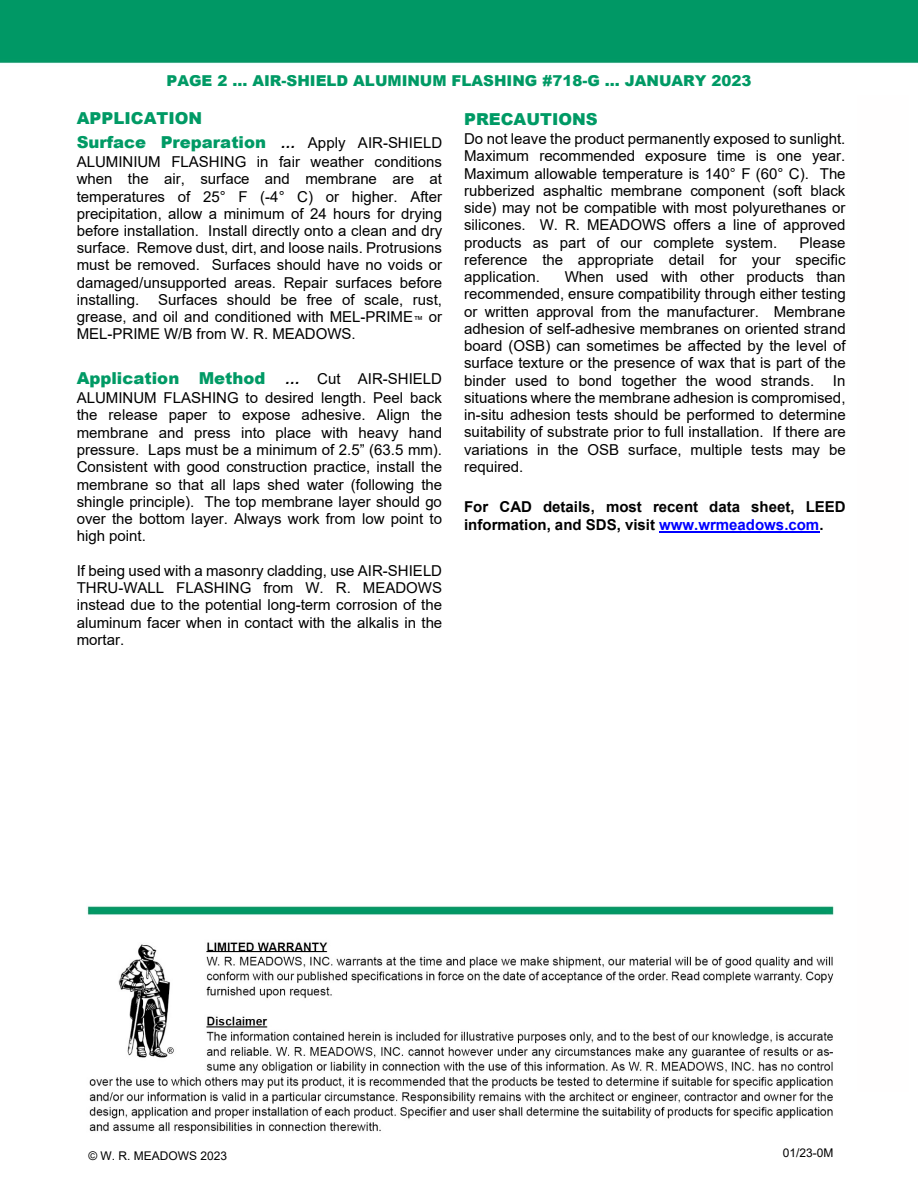
<style>
.page{position:relative;width:918px;height:1188px;background:#fff}
.page>*{position:absolute;margin:0;border:0;box-sizing:border-box;transform-origin:0 0}
.t1{font:900 16.5px/23.2px "Arial";color:#009a65}
.t2{font:15px/17.2px "Arial";color:#000;text-align:justify}
.t3{font:700 15px/17.2px "Arial";color:#000}
.t4{font:900 15px "Arial";color:#009a65}
.t5{font:12px "Arial";color:#000}
.s1{font-weight:700;font-style:italic;font-size:15px;color:#000}
.s2{font-weight:400;font-size:15px;color:#000}
.s3{color:#00f}
.s4{font-size:9.75px}
</style>
<div class="page">
<img style="left:0;top:0;width:918px;height:1134px">
<div style="left:0;top:238px;width:918px;height:238px;background:#fff"></div>
<div style="left:453px;top:101px;width:404px;height:750px;background:#fff"></div>
<hr style="left:659px;top:531px;width:160px;height:2px;background:#00f">
<div style="left:857px;top:96px;width:51px;height:996px;background:#fffefe"></div>
<p class="t4" style="left:166px;top:70px;width:586px">PAGE 2 … AIR-SHIELD ALUMINUM FLASHING #718-G … JANUARY 2023</p>
<p class="t1" style="left:464px;top:107px;width:135px">PRECAUTIONS</p>
<p class="t2" style="left:464px;top:130px;width:383px">Do not leave the product permanently exposed to sunlight.<br>Maximum recommended exposure time is one year.<br>Maximum allowable temperature is 140° F (60° C). The rubberized asphaltic membrane component (soft black side) may not be compatible with most polyurethanes or silicones. W. R. MEADOWS offers a line of approved products as part of our complete system.</p>
<p class="t1" style="left:77px;top:106px;width:367px">APPLICATION<br>Surface Preparation <span class="s1">…</span> <span class="s2">Apply AIR-SHIELD</span></p>
<p class="t2" style="left:77px;top:153px;width:367px">ALUMINIUM FLASHING in fair weather conditions when the air, surface and membrane are at temperatures of 25° F (-4° C) or higher. After precipitation, allow a minimum of 24 hours for drying before installation. Install directly onto a clean and dry surface. Remove dust, dirt, and loose nails. Protrusions must be removed. Surfaces should have no voids or damaged/unsupported areas. Repair surfaces before installing.</p>
<p class="t2" style="left:464px;top:234px;width:383px;text-indent:336px">Please reference the appropriate detail for your specific application.</p>
<p class="t2" style="left:464px;top:268px;width:383px;text-indent:101px">When used with other products than recommended, ensure compatibility through either testing or written approval from the manufacturer. Membrane adhesion of self-adhesive membranes on oriented strand board (OSB) can sometimes be affected by the level of surface texture or the presence of wax that is part of the binder used to bond together the wood strands. In situations where the membrane adhesion is compromised, in-situ adhesion tests should be performed to determine suitability of substrate prior to full installation. If there are variations in the OSB surface, multiple tests may be required.</p>
<p class="t3" style="left:464px;top:499px;width:383px">For CAD details, most recent data sheet, LEED information, and SDS, visit <span class="s3">www.wrmeadows.com</span>.</p>
<p class="t2" style="left:77px;top:291px;width:367px;text-indent:82px">Surfaces should be free of scale, rust, grease, and oil and conditioned with MEL-PRIME<span class="s4">™</span> or MEL-PRIME W/B from W. R. MEADOWS.</p>
<p class="t1" style="left:77px;top:366px;width:367px">Application Method <span class="s1">…</span> <span class="s2">Cut AIR-SHIELD</span></p>
<p class="t2" style="left:77px;top:389px;width:367px">ALUMINUM FLASHING to desired length. Peel back the release paper to expose adhesive. Align the membrane and press into place with heavy hand pressure. Laps must be a minimum of 2.5” (63.5 mm).<br>Consistent with good construction practice, install the membrane so that all laps shed water (following the shingle principle). The top membrane layer should go over the bottom layer. Always work from low point to high point.</p>
<p class="t2" style="left:77px;top:562px;width:367px">If being used with a masonry cladding, use AIR-SHIELD THRU-WALL FLASHING from W. R. MEADOWS instead due to the potential long-term corrosion of the aluminum facer when in contact with the alkalis in the mortar.</p>
<p class="t5" style="left:88px;top:1147px;width:140px">© W. R. MEADOWS 2023</p>
<p class="t5" style="left:783px;top:1144px;width:52px">01/23-0M</p>
</div>
